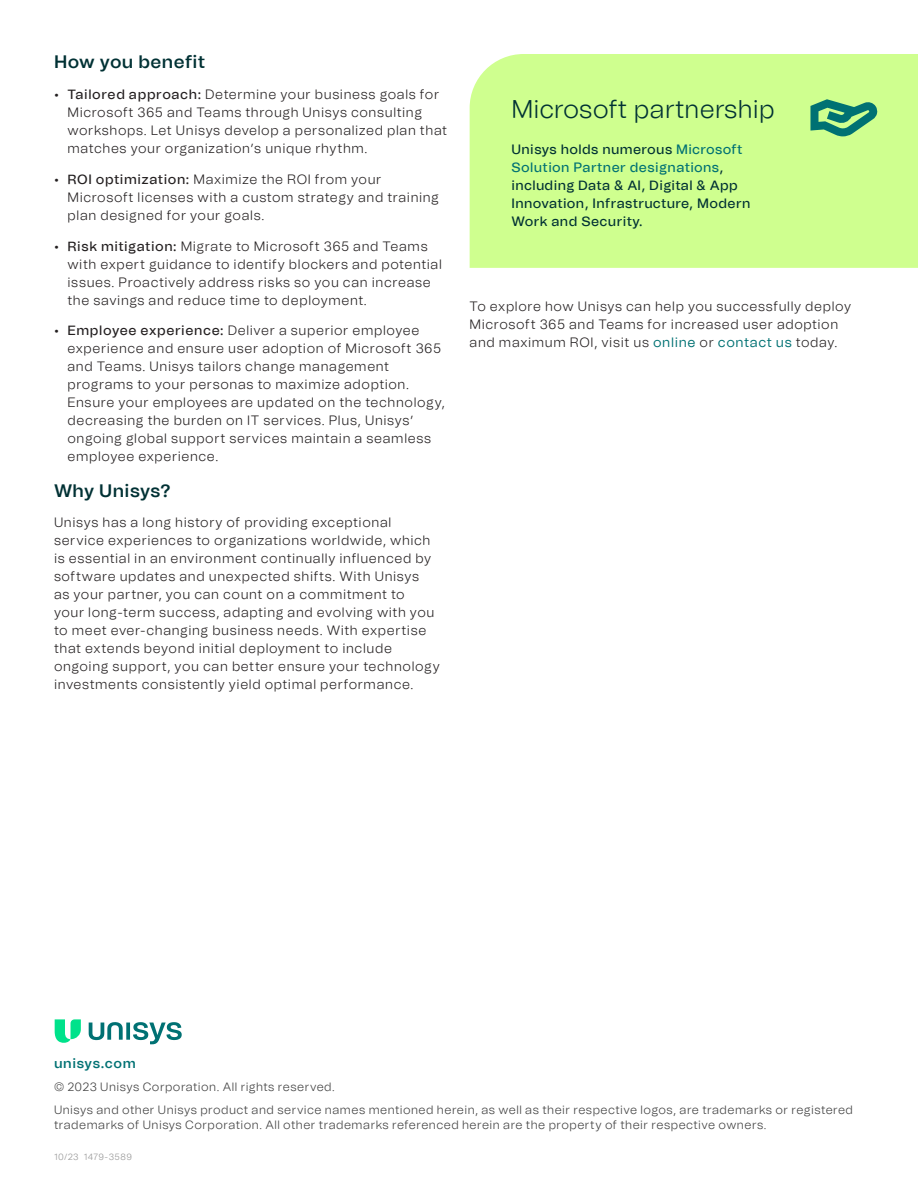
<style>
.page{position:relative;width:918px;height:1188px;background:#fff}
.page>*{position:absolute;margin:0;border:0;box-sizing:border-box;transform-origin:0 0}
.Call_out_Headline{font:300 25.5px "Tomato Grotesk";letter-spacing:.01em;color:#003134}
.Sub_Head_1{font:600 18px "Tomato Grotesk";letter-spacing:.02em;color:#003134}
.Body_Text{font:300 13.5px/18px "Tomato Grotesk";letter-spacing:.045em;color:#231f20}
.Call_out{font:500 13.5px/18px "Tomato Grotesk";letter-spacing:.03em;color:#003134}
.unisys_com{font:600 13.5px "Tomato Grotesk";letter-spacing:.045em;color:#007173}
.Boiler_Plate{font:300 12px/14.4px "Tomato Grotesk";letter-spacing:.04em;color:#3f3f3f}
.Job_Code{font:300 9px "Tomato Grotesk";letter-spacing:.05em;color:#949494}
.s1{font-weight:500}
.s2{color:#007173}
.s3{font-weight:400;color:#007173}
</style>
<div class="page">
<svg style="left:55px;top:1019px;width:26px;height:24px"></svg>
<svg style="left:89px;top:1022px;width:93px;height:22px"></svg>
<div style="left:470px;top:54px;width:448px;height:214px;background:#cfff8f"></div>
<svg style="left:810px;top:99px;width:68px;height:37px;background:#5cb07f"></svg>
<p class="Sub_Head_1" style="left:54px;top:49px;width:153px">How you benefit</p>
<p class="Body_Text" style="left:68px;top:85px;width:381px;text-indent:-14px"><span class="s1">• Tailored approach:</span> Determine your business goals for Microsoft 365 and Teams through Unisys consulting workshops. Let Unisys develop a personalized plan that matches your organization’s unique rhythm.</p>
<p class="Body_Text" style="left:68px;top:170px;width:373px;text-indent:-14px"><span class="s1">• ROI optimization:</span> Maximize the ROI from your<br>Microsoft licenses with a custom strategy and training plan designed for your goals.</p>
<p class="Body_Text" style="left:68px;top:237px;width:376px;text-indent:-14px"><span class="s1">• Risk mitigation:</span> Migrate to Microsoft 365 and Teams with expert guidance to identify blockers and potential issues. Proactively address risks so you can increase the savings and reduce time to deployment.</p>
<p class="Body_Text" style="left:68px;top:322px;width:379px;text-indent:-14px"><span class="s1">• Employee experience:</span> Deliver a superior employee experience and ensure user adoption of Microsoft 365 and Teams. Unisys tailors change management programs to your personas to maximize adoption.<br>Ensure your employees are updated on the technology, decreasing the burden on IT services. Plus, Unisys’ ongoing global support services maintain a seamless employee experience.</p>
<p class="Sub_Head_1" style="left:54px;top:477px;width:118px">Why Unisys?</p>
<p class="Body_Text" style="left:54px;top:514px;width:387px">Unisys has a long history of providing exceptional service experiences to organizations worldwide, which is essential in an environment continually influenced by software updates and unexpected shifts. With Unisys<br>as your partner, you can count on a commitment to<br>your long-term success, adapting and evolving with you to meet ever-changing business needs. With expertise that extends beyond initial deployment to include ongoing support, you can better ensure your technology investments consistently yield optimal performance.</p>
<p class="Call_out_Headline" style="left:511px;top:91px;width:265px">Microsoft partnership</p>
<p class="Call_out" style="left:511px;top:140px;width:241px">Unisys holds numerous <span class="s2">Microsoft<br>Solution Partner designations</span>, including Data &amp; AI, Digital &amp; App<br>Innovation, Infrastructure, Modern<br>Work and Security.</p>
<p class="Body_Text" style="left:470px;top:297px;width:383px">To explore how Unisys can help you successfully deploy<br>Microsoft 365 and Teams for increased user adoption and maximum ROI, visit us <span class="s3">online</span> or <span class="s3">contact us</span> today.</p>
<p class="unisys_com" style="left:54px;top:1054px;width:83px">unisys.com</p>
<p class="Boiler_Plate" style="left:54px;top:1080px;width:282px">© 2023 Unisys Corporation. All rights reserved.</p>
<p class="Boiler_Plate" style="left:54px;top:1103px;width:801px">Unisys and other Unisys product and service names mentioned herein, as well as their respective logos, are trademarks or registered trademarks of Unisys Corporation. All other trademarks referenced herein are the property of their respective owners.</p>
<p class="Job_Code" style="left:54px;top:1151px;width:79px">10/23 1479-3589</p>
</div>
